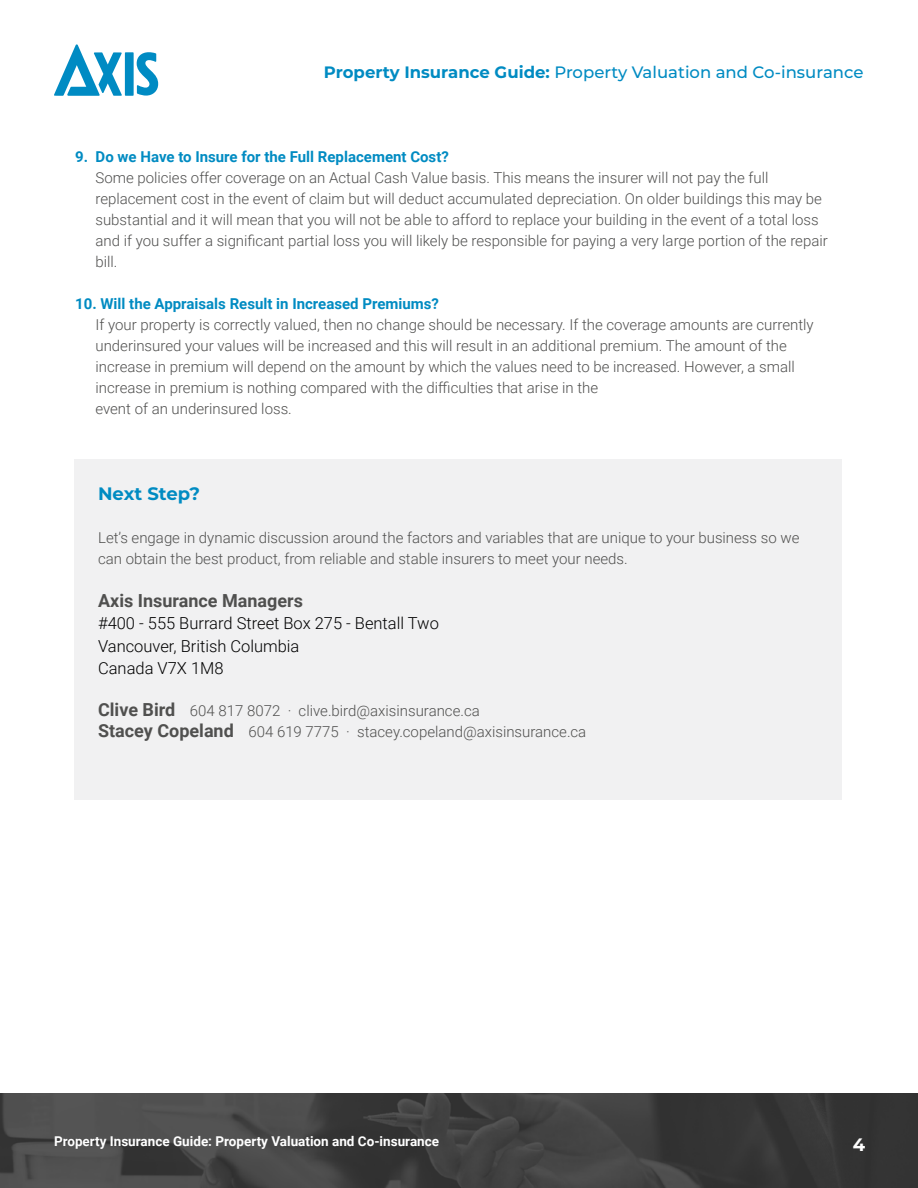
<style>
.page{position:relative;width:918px;height:1188px;background:#fff}
.page>*{position:absolute;margin:0;border:0;box-sizing:border-box;transform-origin:0 0}
.t1{font:700 18px "Roboto";color:#50504f}
.t2{font:700 18px "Montserrat";color:#008bc2}
.t3{font:700 18px "Montserrat";color:#fff}
.t4{font:300 16.5px "Roboto";color:#000}
.t5{font:500 16.5px "Montserrat";color:#008bc2}
.t6{font:300 15px/21px "Roboto";color:#50504f}
.t7{font:700 15px "Roboto";color:#008bc2}
.t8{font:700 13.5px "Roboto";color:#fff}
.s1{font-weight:700}
.s2{font-weight:700;font-size:18px}
</style>
<div class="page">
<img style="left:0;top:1093px;width:918px;height:95px">
<div style="left:125px;top:52px;width:9px;height:44px;background:#008bc3"></div>
<svg style="left:54px;top:44px;width:68px;height:52px"></svg>
<svg style="left:137px;top:52px;width:21px;height:44px"></svg>
<div style="left:75px;top:459px;width:767px;height:340px;background:#f1f1f2"></div>
<p class="t5" style="left:324px;top:61px;width:541px"><span class="s1">Property Insurance Guide:</span> Property Valuation and Co-insurance</p>
<p class="t7" style="left:75px;top:147px;width:375px">9. Do we Have to Insure for the Full Replacement Cost?</p>
<p class="t6" style="left:95px;top:167px;width:734px">Some policies offer coverage on an Actual Cash Value basis. This means the insurer will not pay the full replacement cost in the event of claim but will deduct accumulated depreciation. On older buildings this may be substantial and it will mean that you will not be able to afford to replace your building in the event of a total loss and if you suffer a significant partial loss you will likely be responsible for paying a very large portion of the repair bill.</p>
<p class="t7" style="left:75px;top:294px;width:365px">10. Will the Appraisals Result in Increased Premiums?</p>
<p class="t6" style="left:95px;top:314px;width:720px">If your property is correctly valued, then no change should be necessary. If the coverage amounts are currently underinsured your values will be increased and this will result in an additional premium. The amount of the increase in premium will depend on the amount by which the values need to be increased. However, a small increase in premium is nothing compared with the difficulties that arise in the</p>
<p class="t6" style="left:95px;top:398px;width:198px">event of an underinsured loss.</p>
<p class="t2" style="left:98px;top:481px;width:103px">Next Step?</p>
<p class="t6" style="left:98px;top:526px;width:703px;line-height:21.6px">Let’s engage in dynamic discussion around the factors and variables that are unique to your business so we can obtain the best product, from reliable and stable insurers to meet your needs.</p>
<p class="t1" style="left:98px;top:588px;width:207px">Axis Insurance Managers</p>
<p class="t4" style="left:98px;top:612px;width:342px">#400 - 555 Burrard Street Box 275 - Bentall Two</p>
<p class="t4" style="left:98px;top:635px;width:203px">Vancouver, British Columbia</p>
<p class="t4" style="left:98px;top:657px;width:127px">Canada V7X 1M8</p>
<p class="t6" style="left:98px;top:700px;width:383px"><span class="s2">Clive Bird</span> 604 817 8072 · clive.bird@axisinsurance.ca</p>
<p class="t6" style="left:98px;top:721px;width:490px"><span class="s2">Stacey Copeland</span> 604 619 7775 · stacey.copeland@axisinsurance.ca</p>
<p class="t8" style="left:54px;top:1131px;width:387px">Property Insurance Guide: Property Valuation and Co-insurance</p>
<p class="t3" style="left:853px;top:1132px;width:14px">4</p>
</div>
